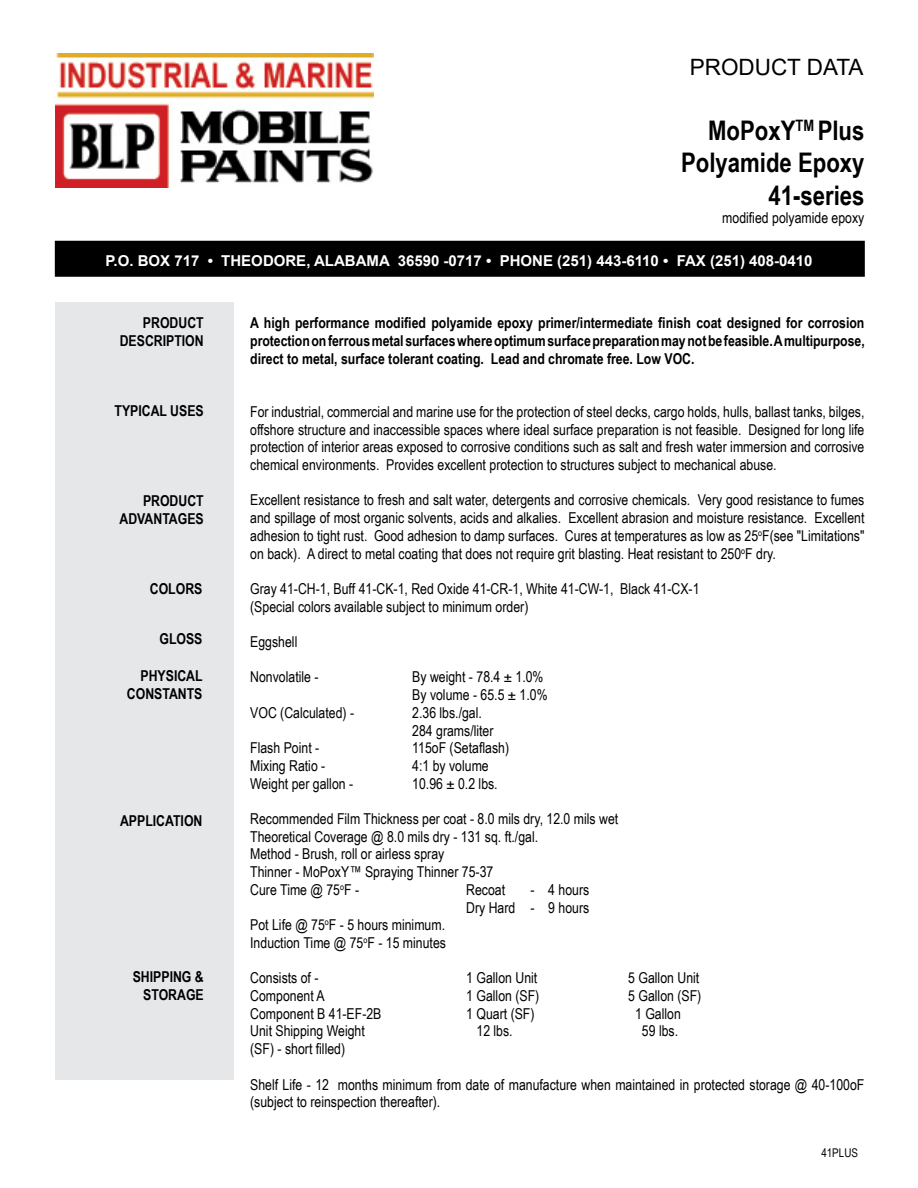
<style>
.page{position:relative;width:918px;height:1188px;background:#fff}
.page>*{position:absolute;margin:0;border:0;box-sizing:border-box;transform-origin:0 0}
.t1{font:700 27px/32.4px "Arial Narrow";color:#000;text-align:right}
.t2{font:22.5px "Arial";color:#000}
.t3{font:15px/17.7px "Arial Narrow";color:#000}
.t4{font:700 15px/18px "Arial Narrow";color:#000;text-align:right}
.t5{font:700 15px "Arial";color:#fff}
.t6{font:12px "Arial Narrow";color:#000}
</style>
<div class="page">
<div style="left:55px;top:241px;width:810px;height:36px;background:#000"></div>
<div style="left:55px;top:302px;width:179px;height:778px;background:#e6e7e8"></div>
<img style="left:55px;top:54px;width:319px;height:134px">
<h2 class="t2" style="left:690px;top:52px;width:175px">PRODUCT DATA</h2>
<h1 class="t1" style="left:681px;top:113px;width:185px">MoPoxY<sup>TM</sup> Plus<br>Polyamide Epoxy<br>41-series</h1>
<p class="t3" style="left:722px;top:208px;width:144px">modified polyamide epoxy</p>
<p class="t5" style="left:105px;top:250px;width:709px">P.O. BOX 717 • THEODORE, ALABAMA 36590 -0717 • PHONE (251) 443-6110 • FAX (251) 408-0410</p>
<p class="t4" style="left:120px;top:313px;width:86px">PRODUCT<br>DESCRIPTION</p>
<p class="t4" style="left:115px;top:401px;width:91px">TYPICAL USES</p>
<p class="t4" style="left:120px;top:491px;width:86px">PRODUCT<br>ADVANTAGES</p>
<p class="t4" style="left:150px;top:579px;width:54px">COLORS</p>
<p class="t4" style="left:159px;top:629px;width:45px">GLOSS</p>
<p class="t4" style="left:127px;top:666px;width:77px">PHYSICAL<br>CONSTANTS</p>
<p class="t4" style="left:120px;top:811px;width:84px">APPLICATION</p>
<p class="t4" style="left:133px;top:967px;width:73px">SHIPPING &amp;<br>STORAGE</p>
<p class="t4" style="left:250px;top:314px;width:616px;text-align:justify">A high performance modified polyamide epoxy primer/intermediate finish coat designed for corrosion protection on ferrous metal surfaces where optimum surface preparation may not be feasible. A multipurpose, direct to metal, surface tolerant coating. Lead and chromate free. Low VOC.</p>
<p class="t3" style="left:250px;top:402px;width:616px;text-align:justify">For industrial, commercial and marine use for the protection of steel decks, cargo holds, hulls, ballast tanks, bilges, offshore structure and inaccessible spaces where ideal surface preparation is not feasible. Designed for long life protection of interior areas exposed to corrosive conditions such as salt and fresh water immersion and corrosive chemical environments. Provides excellent protection to structures subject to mechanical abuse.</p>
<p class="t3" style="left:250px;top:491px;width:616px;text-align:justify">Excellent resistance to fresh and salt water, detergents and corrosive chemicals. Very good resistance to fumes and spillage of most organic solvents, acids and alkalies. Excellent abrasion and moisture resistance. Excellent adhesion to tight rust. Good adhesion to damp surfaces. Cures at temperatures as low as 25<sup>o</sup>F(see "Limitations" on back). A direct to metal coating that does not require grit blasting. Heat resistant to 250<sup>o</sup>F dry.</p>
<p class="t3" style="left:250px;top:579px;width:451px">Gray 41-CH-1, Buff 41-CK-1, Red Oxide 41-CR-1, White 41-CW-1, Black 41-CX-1 (Special colors available subject to minimum order)</p>
<p class="t3" style="left:250px;top:632px;width:49px">Eggshell</p>
<p class="t3" style="left:250px;top:668px;width:70px">Nonvolatile -</p>
<p class="t3" style="left:412px;top:668px;width:137px">By weight - 78.4 ± 1.0%<br>By volume - 65.5 ± 1.0%</p>
<p class="t3" style="left:250px;top:703px;width:105px">VOC (Calculated) -</p>
<p class="t3" style="left:412px;top:703px;width:83px">2.36 lbs./gal.<br>284 grams/liter</p>
<p class="t3" style="left:250px;top:739px;width:71px">Flash Point -</p>
<p class="t3" style="left:412px;top:739px;width:98px">115oF (Setaflash)</p>
<p class="t3" style="left:250px;top:756px;width:77px">Mixing Ratio -</p>
<p class="t3" style="left:412px;top:756px;width:78px">4:1 by volume</p>
<p class="t3" style="left:250px;top:774px;width:105px">Weight per gallon -</p>
<p class="t3" style="left:412px;top:774px;width:87px">10.96 ± 0.2 lbs.</p>
<p class="t3" style="left:250px;top:809px;width:370px">Recommended Film Thickness per coat - 8.0 mils dry, 12.0 mils wet Theoretical Coverage @ 8.0 mils dry - 131 sq. ft./gal.<br>Method - Brush, roll or airless spray<br>Thinner - MoPoxY™ Spraying Thinner 75-37<br>Cure Time @ 75<sup>o</sup>F -</p>
<p class="t3" style="left:466px;top:880px;width:125px;text-align:right">- 4 hours<br>Dry Hard - 9 hours</p>
<p class="t3" style="left:466px;top:880px;width:40px">Recoat</p>
<p class="t3" style="left:250px;top:916px;width:197px">Pot Life @ 75<sup>o</sup>F - 5 hours minimum.<br>Induction Time @ 75<sup>o</sup>F - 15 minutes</p>
<p class="t3" style="left:250px;top:969px;width:70px">Consists of -</p>
<p class="t3" style="left:466px;top:969px;width:73px">1 Gallon Unit</p>
<p class="t3" style="left:628px;top:969px;width:73px">5 Gallon Unit</p>
<p class="t3" style="left:250px;top:986px;width:76px">Component A</p>
<p class="t3" style="left:466px;top:986px;width:75px">1 Gallon (SF)</p>
<p class="t3" style="left:628px;top:986px;width:75px">5 Gallon (SF)</p>
<p class="t3" style="left:250px;top:1004px;width:133px">Component B 41-EF-2B</p>
<p class="t3" style="left:466px;top:1004px;width:70px">1 Quart (SF)</p>
<p class="t3" style="left:635px;top:1004px;width:47px">1 Gallon</p>
<p class="t3" style="left:250px;top:1022px;width:116px">Unit Shipping Weight</p>
<p class="t3" style="left:476px;top:1022px;width:38px">12 lbs.</p>
<p class="t3" style="left:642px;top:1022px;width:38px">59 lbs.</p>
<p class="t3" style="left:250px;top:1039px;width:96px">(SF) - short filled)</p>
<p class="t3" style="left:250px;top:1075px;width:616px">Shelf Life - 12 months minimum from date of manufacture when maintained in protected storage @ 40-100oF (subject to reinspection thereafter).</p>
<p class="t6" style="left:821px;top:1144px;width:38px">41PLUS</p>
</div>
